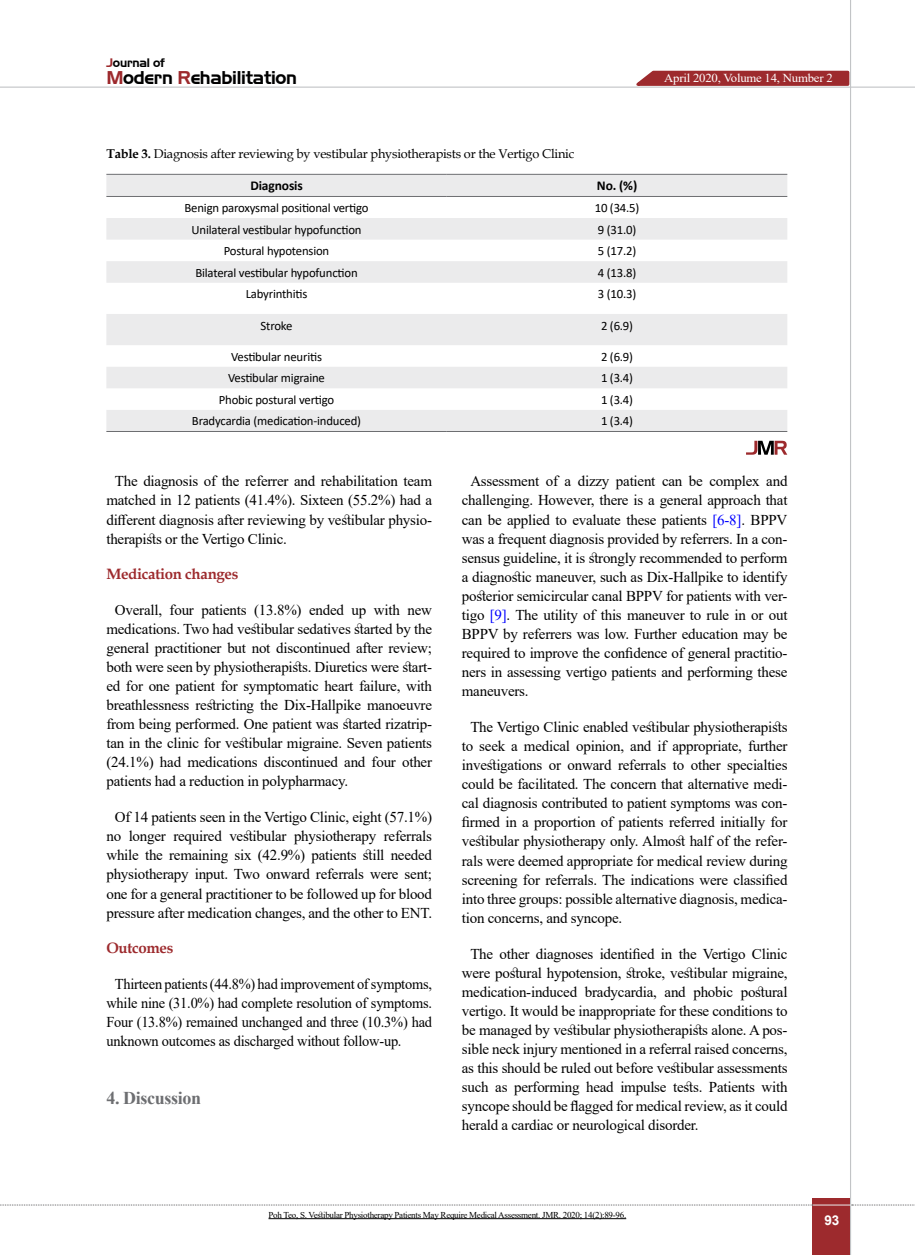
<style>
.page{position:relative;width:915px;height:1255px;background:#fff}
.page>*{position:absolute;margin:0;border:0;box-sizing:border-box;transform-origin:0 0}
.t1{font:18px "Aero";letter-spacing:-.015em;color:#000}
.t2{font:700 18px "Times New Roman";letter-spacing:-.02em;color:#6d6e71}
.t3{font:15px/19px "Times New Roman";letter-spacing:-.015em;color:#000;text-align:justify}
.t4{font:15px/19px "Times New Roman";letter-spacing:-.015em;color:#000;text-align:justify;scale:.96 1}
.t5{font:700 15px "Book Antiqua";letter-spacing:-.02em;color:#9d2a2d}
.t6{font:700 13.5px "Calibri";letter-spacing:-.01em;color:#000}
.t7{font:700 13.5px "Arial";color:#fff}
.t8{font:12.75px "Calibri";letter-spacing:-.015em;color:#000}
.t9{font:12.75px "Book Antiqua";letter-spacing:-.015em;color:#000}
.t10{font:12.15px "Times New Roman";letter-spacing:-.015em;color:#fff;scale:1.05 1}
.t11{font:12px "Aero";letter-spacing:-.015em;color:#000}
.t12{font:9px "Times New Roman";letter-spacing:-.03em;color:#000}
.s1{color:#9d2a2d}
.s2{font-weight:700}
.s3{color:#00f}
</style>
<div class="page">
<div style="left:812px;top:1198px;width:38px;height:56px;background:#9d2a2d"></div>
<hr style="left:849px;top:0;width:1px;height:1254px;background:#c2c4c6">
<hr style="left:0;top:87px;width:914px;height:1px;background:#c2c4c6">
<hr style="left:812px;top:1204px;width:38px;height:1px;background:#ebebec">
<svg style="left:0;top:1204px;width:812px;height:1px"></svg>
<svg style="left:851px;top:1204px;width:64px;height:1px"></svg>
<svg style="left:106px;top:175px;width:681px;height:256px;fill:#ebebec"></svg>
<hr style="left:106px;top:174px;width:340px;height:1px;background:#6d6e71">
<hr style="left:446px;top:174px;width:341px;height:1px;background:#6d6e71">
<hr style="left:106px;top:196px;width:340px;height:1px;background:#6d6e71">
<hr style="left:446px;top:196px;width:341px;height:1px;background:#6d6e71">
<hr style="left:106px;top:431px;width:340px;height:1px;background:#6d6e71">
<hr style="left:446px;top:431px;width:341px;height:1px;background:#6d6e71">
<svg style="left:746px;top:441px;width:41px;height:13px"></svg>
<hr style="left:268px;top:1218px;width:358px;height:1px;background:#000">
<svg style="left:629px;top:69px;width:221px;height:18px;background:#b05658"></svg>
<p class="t11" style="left:106px;top:55px;width:60px"><span class="s1">J</span>ournal of</p>
<p class="t1" style="left:106px;top:67px;width:192px"><span class="s1">M</span>odern <span class="s1">R</span>ehabilitation</p>
<p class="t9" style="left:106px;top:145px;width:469px"><span class="s2">Table 3.</span> Diagnosis after reviewing by vestibular physiotherapists or the Vertigo Clinic</p>
<p class="t6" style="left:250px;top:176px;width:54px">Diagnosis</p>
<p class="t6" style="left:596px;top:176px;width:42px">No. (%)</p>
<p class="t8" style="left:184px;top:199px;width:185px">Benign paroxysmal positional vertigo</p>
<p class="t8" style="left:594px;top:199px;width:46px">10 (34.5)</p>
<p class="t8" style="left:191px;top:220px;width:171px">Unilateral vestibular hypofunction</p>
<p class="t8" style="left:597px;top:220px;width:40px">9 (31.0)</p>
<p class="t8" style="left:224px;top:242px;width:107px">Postural hypotension</p>
<p class="t8" style="left:597px;top:242px;width:40px">5 (17.2)</p>
<p class="t8" style="left:195px;top:264px;width:164px">Bilateral vestibular hypofunction</p>
<p class="t8" style="left:597px;top:264px;width:40px">4 (13.8)</p>
<p class="t8" style="left:246px;top:285px;width:63px">Labyrinthitis</p>
<p class="t8" style="left:597px;top:285px;width:40px">3 (10.3)</p>
<p class="t8" style="left:260px;top:316px;width:33px">Stroke</p>
<p class="t8" style="left:600px;top:316px;width:34px">2 (6.9)</p>
<p class="t8" style="left:231px;top:347px;width:92px">Vestibular neuritis</p>
<p class="t8" style="left:600px;top:347px;width:34px">2 (6.9)</p>
<p class="t8" style="left:228px;top:369px;width:98px">Vestibular migraine</p>
<p class="t8" style="left:600px;top:369px;width:34px">1 (3.4)</p>
<p class="t8" style="left:219px;top:391px;width:117px">Phobic postural vertigo</p>
<p class="t8" style="left:600px;top:391px;width:34px">1 (3.4)</p>
<p class="t8" style="left:192px;top:412px;width:171px">Bradycardia (medication-induced)</p>
<p class="t8" style="left:600px;top:412px;width:34px">1 (3.4)</p>
<p class="t10" style="left:664px;top:69px;width:162px">April 2020, Volume 14, Number 2</p>
<p class="t3" style="left:106px;top:471px;width:327px;text-indent:9px">The diagnosis of the referrer and rehabilitation team matched in 12 patients (41.4%). Sixteen (55.2%) had a different diagnosis after reviewing by vestibular physio&shy;therapists or the Vertigo Clinic.</p>
<p class="t5" style="left:106px;top:563px;width:133px">Medication changes</p>
<p class="t3" style="left:106px;top:599px;width:327px;text-indent:9px">Overall, four patients (13.8%) ended up with new medications. Two had vestibular sedatives started by the general practitioner but not discontinued after review; both were seen by physiotherapists. Diuretics were start&shy;ed for one patient for symptomatic heart failure, with breathlessness restricting the Dix-Hallpike manoeuvre from being performed. One patient was started rizatrip&shy;tan in the clinic for vestibular migraine. Seven patients (24.1%) had medications discontinued and four other patients had a reduction in polypharmacy.</p>
<p class="t3" style="left:106px;top:807px;width:327px;text-align:center">Of 14 patients seen in the Vertigo Clinic, eight (57.1%) no longer required vestibular physiotherapy referrals while the remaining six (42.9%) patients still needed physiotherapy input. Two onward referrals were sent; one for a general practitioner to be followed up for blood pressure after medication changes, and the other to ENT.</p>
<p class="t5" style="left:106px;top:937px;width:69px">Outcomes</p>
<p class="t4" style="left:106px;top:973px;width:340px;text-indent:9px">Thirteen patients (44.8%) had improvement of symptoms, while nine (31.0%) had complete resolution of symptoms.<br>Four (13.8%) remained unchanged and three (10.3%) had unknown outcomes as discharged without follow-up.</p>
<p class="t2" style="left:106px;top:1084px;width:96px">4. Discussion</p>
<p class="t3" style="left:461px;top:471px;width:327px;text-indent:9px">Assessment of a dizzy patient can be complex and challenging. However, there is a general approach that can be applied to evaluate these patients <span class="s3">[6-8]</span>. BPPV was a frequent diagnosis provided by referrers. In a con&shy;sensus guideline, it is strongly recommended to perform a diagnostic maneuver, such as Dix-Hallpike to identify posterior semicircular canal BPPV for patients with ver&shy;tigo <span class="s3">[9]</span>. The utility of this maneuver to rule in or out BPPV by referrers was low. Further education may be required to improve the confidence of general practitio&shy;ners in assessing vertigo patients and performing these maneuvers.</p>
<p class="t3" style="left:461px;top:717px;width:327px;text-indent:9px">The Vertigo Clinic enabled vestibular physiotherapists to seek a medical opinion, and if appropriate, further investigations or onward referrals to other specialties could be facilitated. The concern that alternative medi&shy;cal diagnosis contributed to patient symptoms was con&shy;firmed in a proportion of patients referred initially for vestibular physiotherapy only. Almost half of the refer&shy;rals were deemed appropriate for medical review during screening for referrals. The indications were classified into three groups: possible alternative diagnosis, medica&shy;tion concerns, and syncope.</p>
<p class="t3" style="left:461px;top:943px;width:327px;text-indent:9px">The other diagnoses identified in the Vertigo Clinic were postural hypotension, stroke, vestibular migraine, medication-induced bradycardia, and phobic postural vertigo. It would be inappropriate for these conditions to be managed by vestibular physiotherapists alone. A pos&shy;sible neck injury mentioned in a referral raised concerns, as this should be ruled out before vestibular assessments such as performing head impulse tests. Patients with syncope should be flagged for medical review, as it could herald a cardiac or neurological disorder.</p>
<p class="t12" style="left:268px;top:1208px;width:359px">Poh Teo, S. Vestibular Physiotherapy Patients May Require Medical Assessment. JMR. 2020; 14(2):89-96.</p>
<p class="t7" style="left:824px;top:1210px;width:17px">93</p>
</div>
